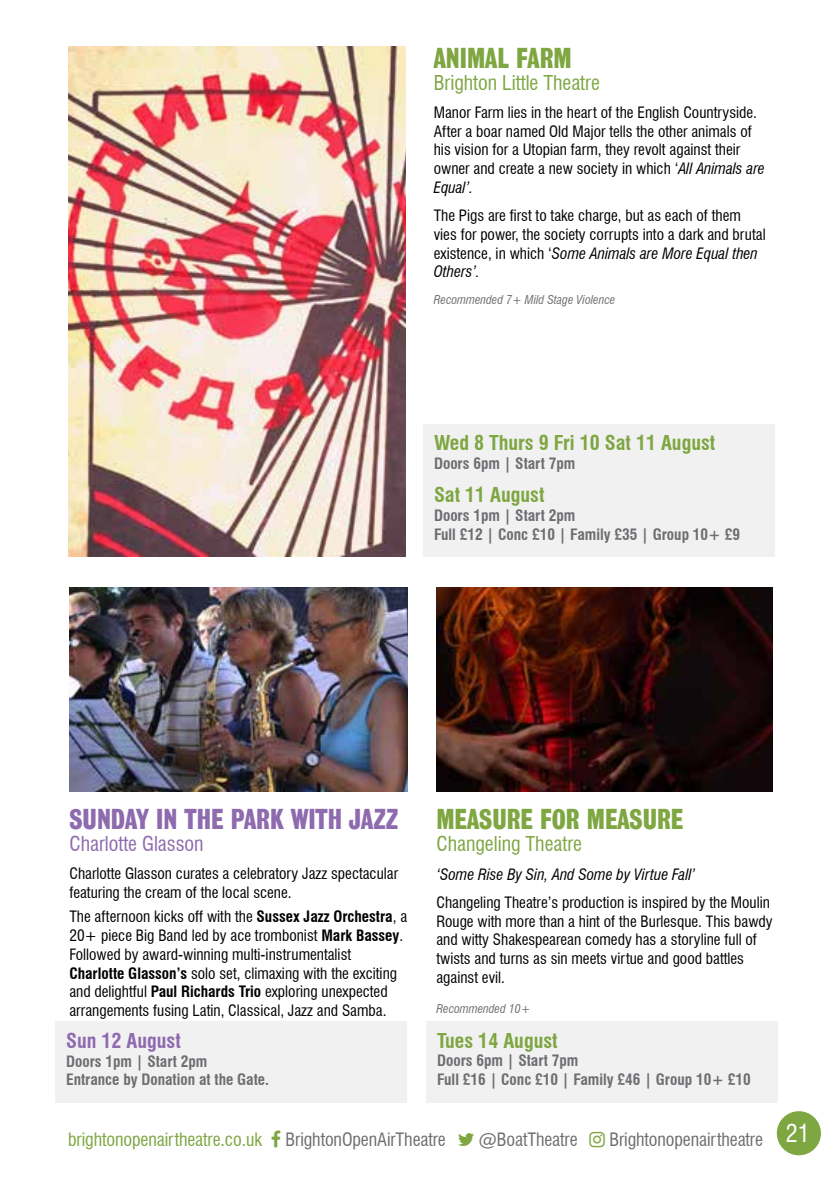
<style>
.page{position:relative;width:840px;height:1191px;background:#fff}
.page>*{position:absolute;margin:0;border:0;box-sizing:border-box;transform-origin:0 0}
.t1{font:30px "Grotesque No 9 T";color:#7ea641}
.t2{font:30px "Grotesque No 9 T";color:#8e6aae}
.t3{font:700 condensed 20px "Swiss 721 BT";color:#7ea641}
.t4{font:condensed 20px "Swiss 721 BT";color:#7ea641}
.t5{font:condensed 20px "Swiss 721 BT";color:#8e6aae}
.t6{font:700 condensed 20px "Swiss 721 BT";color:#8e6aae}
.t7{font:condensed 18px "Swiss 721 BT";letter-spacing:-.005em;color:#6d6e71}
.t8{font:condensed 18px "Swiss 721 BT";letter-spacing:-.005em;color:#7ea641}
.t9{font:condensed 15.4px/18.6px "Swiss 721 BT";color:#000}
.t10{font:700 condensed 15.4px/18.6px "Swiss 721 BT";color:#6d6e71}
.t11{font:italic condensed 15.4px "Swiss 721 BT";color:#000}
.t12{font:italic condensed 11.8px "Swiss 721 BT";color:#6d6e71}
.s1{font-style:italic}
.s2{font-weight:700}
</style>
<div class="page">
<div style="left:776px;top:1111px;width:44px;height:44px;background:#7ea641;border-radius:50%"></div>
<img style="left:68px;top:47px;width:337px;height:509px">
<div style="left:422px;top:424px;width:352px;height:132px;background:#f1f1f2"></div>
<img style="left:69px;top:587px;width:338px;height:204px">
<div style="left:55px;top:1021px;width:351px;height:81px;background:#f1f1f2"></div>
<img style="left:436px;top:587px;width:335px;height:204px">
<div style="left:425px;top:1021px;width:352px;height:81px;background:#f1f1f2"></div>
<h1 class="t1" style="left:433px;top:41px;width:139px">ANIMAL FARM</h1>
<p class="t4" style="left:433px;top:70px;width:167px">Brighton Little Theatre</p>
<p class="t9" style="left:433px;top:103px;width:332px">Manor Farm lies in the heart of the English Countryside.<br>After a boar named Old Major tells the other animals of his vision for a Utopian farm, they revolt against their owner and create a new society in which ‘<span class="s1">All Animals are Equal’.</span></p>
<p class="t9" style="left:433px;top:206px;width:333px">The Pigs are first to take charge, but as each of them vies for power, the society corrupts into a dark and brutal existence, in which ‘<span class="s1">Some Animals are More Equal then Others’.</span></p>
<p class="t12" style="left:433px;top:292px;width:183px">Recommended 7+ Mild Stage Violence</p>
<p class="t3" style="left:434px;top:431px;width:283px">Wed 8 Thurs 9 Fri 10 Sat 11 August</p>
<p class="t10" style="left:434px;top:454px;width:143px">Doors 6pm | Start 7pm</p>
<p class="t3" style="left:434px;top:483px;width:112px">Sat 11 August</p>
<p class="t10" style="left:434px;top:506px;width:307px">Doors 1pm | Start 2pm<br>Full £12 | Conc £10 | Family £35 | Group 10+ £9</p>
<h1 class="t2" style="left:69px;top:802px;width:330px">SUNDAY IN THE PARK WITH JAZZ</h1>
<p class="t5" style="left:69px;top:831px;width:136px">Charlotte Glasson</p>
<p class="t9" style="left:69px;top:864px;width:330px">Charlotte Glasson curates a celebratory Jazz spectacular featuring the cream of the local scene.</p>
<p class="t9" style="left:69px;top:907px;width:339px">The afternoon kicks off with the <span class="s2">Sussex Jazz Orchestra</span>, a 20+ piece Big Band led by ace trombonist <span class="s2">Mark Bassey</span>.<br>Followed by award-winning multi-instrumentalist <span class="s2">Charlotte Glasson’s</span> solo set, climaxing with the exciting and delightful <span class="s2">Paul Richards Trio</span> exploring unexpected arrangements fusing Latin, Classical, Jazz and Samba.</p>
<p class="t6" style="left:66px;top:1028px;width:116px">Sun 12 August</p>
<p class="t10" style="left:66px;top:1051px;width:204px">Doors 1pm | Start 2pm<br>Entrance by Donation at the Gate.</p>
<h1 class="t1" style="left:436px;top:803px;width:248px">MEASURE FOR MEASURE</h1>
<p class="t4" style="left:436px;top:832px;width:147px">Changeling Theatre</p>
<p class="t11" style="left:436px;top:864px;width:260px">‘Some Rise By Sin, And Some by Virtue Fall’</p>
<p class="t9" style="left:436px;top:893px;width:337px">Changeling Theatre’s production is inspired by the Moulin Rouge with more than a hint of the Burlesque. This bawdy and witty Shakespearean comedy has a storyline full of twists and turns as sin meets virtue and good battles against evil.</p>
<p class="t12" style="left:436px;top:1001px;width:96px">Recommended 10+</p>
<p class="t3" style="left:437px;top:1028px;width:122px">Tues 14 August</p>
<p class="t10" style="left:437px;top:1051px;width:315px">Doors 6pm | Start 7pm<br>Full £16 | Conc £10 | Family £46 | Group 10+ £10</p>
<p class="t8" style="left:68px;top:1128px;width:195px">brightonopenairtheatre.co.uk</p>
<p class="t7" style="left:285px;top:1128px;width:162px">BrightonOpenAirTheatre</p>
<p class="t7" style="left:478px;top:1128px;width:100px">@BoatTheatre</p>
<p class="t7" style="left:609px;top:1128px;width:202px">Brightonopenairtheatre <sup>21</sup></p>
</div>
